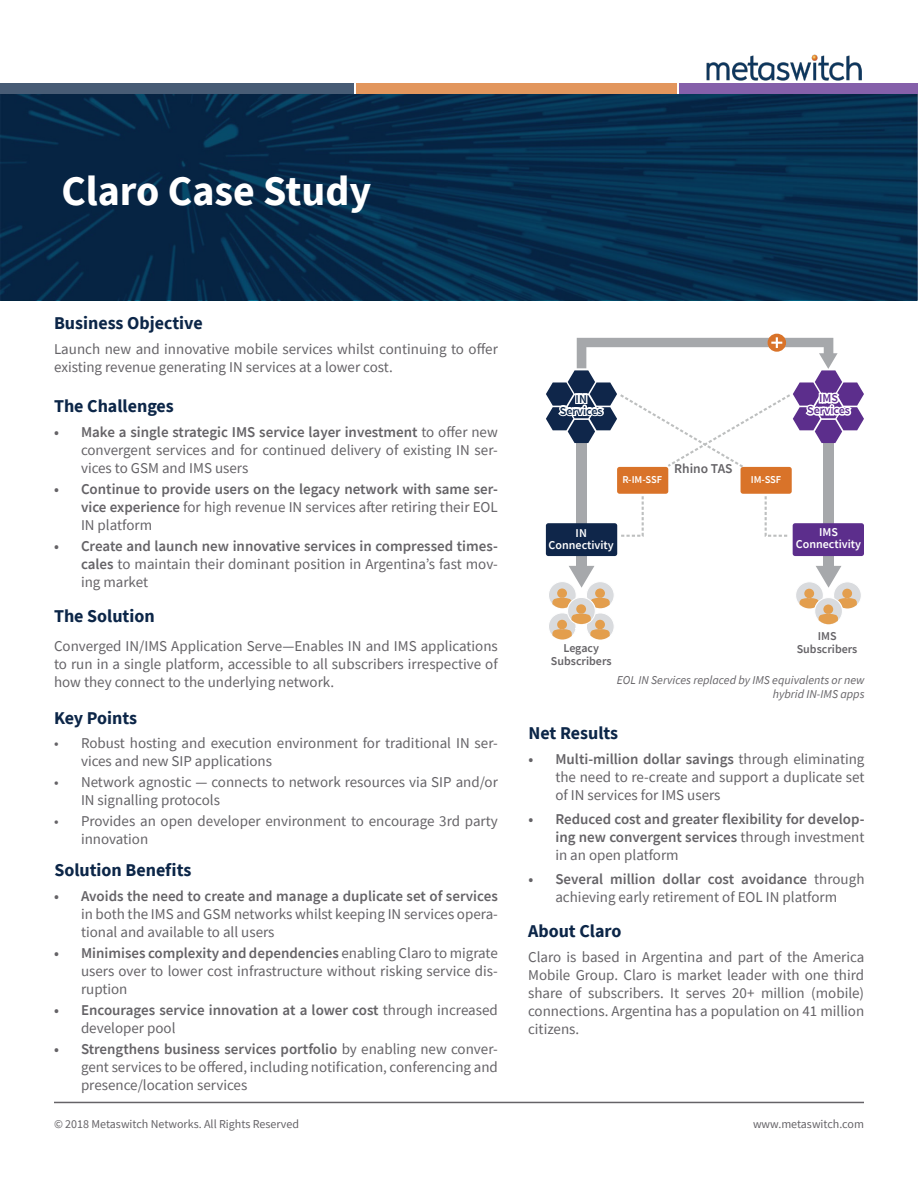
<style>
.page{position:relative;width:918px;height:1188px;background:#fff}
.page>*{position:absolute;margin:0;border:0;box-sizing:border-box;transform-origin:0 0}
.t1{font:700 42px "Source Sans Pro";color:#fff}
.t2{font:700 18px "Source Sans Pro";color:#0c2648}
.t3{font:15px/18px "Source Sans Pro";color:#656367;text-align:justify}
.t4{font:600 15px/18px "Source Sans Pro";color:#656367;text-align:justify}
.t5{font:600 13.5px "Source Sans Pro";color:#656367}
.t6{font:12px "Source Sans Pro";color:#656367}
.t7{font:italic 12px/14.4px "Source Sans Pro";color:#656367;text-align:right}
.t8{font:600 12px "Source Sans Pro";color:#656367}
.t9{font:600 12px "Source Sans Pro";color:#fff}
.t10{font:600 12px "Source Sans Pro";color:#5d2c8e}
.t11{font:600 12px "Source Sans Pro";color:#0c2648}
.t12{font:600 10.5px "Source Sans Pro";color:#fff}
.s1{font-weight:600}
.s2{font-weight:400}
</style>
<div class="page">
<hr style="left:54px;top:1102px;width:810px;height:1px;background:#656367">
<div style="left:0;top:83px;width:354px;height:11px;background:#485c75"></div>
<div style="left:356px;top:83px;width:320px;height:11px;background:#e2965d"></div>
<div style="left:679px;top:83px;width:239px;height:11px;background:#8560aa"></div>
<svg style="left:0;top:94px;width:918px;height:206px;background:#062c4c"></svg>
<img style="left:707px;top:55px;width:155px;height:25px">
<div style="left:823px;top:436px;width:11px;height:134px;background:#a6a8ab"></div>
<div style="left:576px;top:436px;width:11px;height:134px;background:#a6a8ab"></div>
<div style="left:617px;top:467px;width:51px;height:27px;background:#d97329;border-radius:3px"></div>
<div style="left:546px;top:523px;width:71px;height:33px;background:#0f264a;border-radius:3px"></div>
<div style="left:741px;top:467px;width:51px;height:27px;background:#d97329;border-radius:3px"></div>
<div style="left:793px;top:523px;width:71px;height:33px;background:#5c2e8c;border-radius:3px"></div>
<svg style="left:549px;top:566px;width:65px;height:74px"></svg>
<svg style="left:796px;top:566px;width:65px;height:59px"></svg>
<svg style="left:621px;top:496px;width:23px;height:41px"></svg>
<svg style="left:765px;top:496px;width:22px;height:41px"></svg>
<svg style="left:546px;top:334px;width:318px;height:142px"></svg>
<p class="t1" style="left:61px;top:162px;width:311px">Claro Case Study</p>
<p class="t2" style="left:54px;top:311px;width:150px">Business Objective</p>
<p class="t3" style="left:54px;top:340px;width:445px">Launch new and innovative mobile services whilst continuing to offer existing revenue generating IN services at a lower cost.</p>
<p class="t2" style="left:54px;top:394px;width:121px">The Challenges</p>
<p class="t3" style="left:81px;top:423px;width:418px;text-indent:-27px"><span class="s1">• Make a single strategic IMS service layer investment</span> to offer new convergent services and for continued delivery of existing IN ser&shy;vices to GSM and IMS users</p>
<p class="t4" style="left:81px;top:480px;width:418px;text-indent:-27px">• Continue to provide users on the legacy network with same ser&shy;vice experience <span class="s2">for high revenue IN services after retiring their EOL IN platform</span></p>
<p class="t3" style="left:81px;top:537px;width:418px;text-indent:-27px"><span class="s1">• Create and launch new innovative services in compressed times&shy;cales</span> to maintain their dominant position in Argentina’s fast mov&shy;ing market</p>
<p class="t2" style="left:54px;top:604px;width:102px">The Solution</p>
<p class="t3" style="left:54px;top:637px;width:445px">Converged IN/IMS Application Serve—Enables IN and IMS applications to run in a single platform, accessible to all subscribers irrespective of how they connect to the underlying network.</p>
<p class="t2" style="left:54px;top:706px;width:85px">Key Points</p>
<p class="t3" style="left:81px;top:733px;width:418px;text-indent:-27px">• Robust hosting and execution environment for traditional IN ser&shy;vices and new SIP applications</p>
<p class="t3" style="left:81px;top:772px;width:418px;text-indent:-27px">• Network agnostic — connects to network resources via SIP and/or<br>IN signalling protocols</p>
<p class="t3" style="left:81px;top:811px;width:418px;text-indent:-27px">• Provides an open developer environment to encourage 3rd party innovation</p>
<p class="t2" style="left:54px;top:858px;width:138px">Solution Benefits</p>
<p class="t3" style="left:81px;top:887px;width:418px;text-indent:-27px"><span class="s1">• Avoids the need to create and manage a duplicate set of services </span>in both the IMS and GSM networks whilst keeping IN services opera&shy;tional and available to all users</p>
<p class="t3" style="left:81px;top:944px;width:418px;text-indent:-27px"><span class="s1">• Minimises complexity and dependencies</span> enabling Claro to migrate users over to lower cost infrastructure without risking service dis&shy;ruption</p>
<p class="t4" style="left:81px;top:1001px;width:418px;text-indent:-27px">• Encourages service innovation at a lower cost <span class="s2">through increased developer pool</span></p>
<p class="t3" style="left:81px;top:1040px;width:418px;text-indent:-27px"><span class="s1">• Strengthens business services portfolio</span> by enabling new conver&shy;gent services to be offered, including notification, conferencing and presence/location services</p>
<p class="t11" style="left:576px;top:391px;width:13px">IN</p>
<p class="t11" style="left:560px;top:403px;width:44px">Services</p>
<p class="t10" style="left:819px;top:390px;width:20px">IMS</p>
<p class="t10" style="left:807px;top:402px;width:44px">Services</p>
<p class="t5" style="left:674px;top:460px;width:60px">Rhino TAS</p>
<p class="t12" style="left:622px;top:473px;width:41px">R-IM-SSF</p>
<p class="t12" style="left:751px;top:473px;width:32px">IM-SSF</p>
<p class="t9" style="left:576px;top:525px;width:13px">IN</p>
<p class="t9" style="left:549px;top:537px;width:67px">Connectivity</p>
<p class="t9" style="left:819px;top:525px;width:20px">IMS</p>
<p class="t9" style="left:796px;top:537px;width:67px">Connectivity</p>
<p class="t8" style="left:563px;top:640px;width:37px">Legacy</p>
<p class="t8" style="left:551px;top:654px;width:62px">Subscribers</p>
<p class="t8" style="left:818px;top:628px;width:20px">IMS</p>
<p class="t8" style="left:797px;top:641px;width:62px">Subscribers</p>
<p class="t7" style="left:617px;top:673px;width:249px">EOL IN Services replaced by IMS equivalents or new hybrid IN-IMS apps</p>
<p class="t2" style="left:528px;top:721px;width:91px">Net Results</p>
<p class="t3" style="left:555px;top:750px;width:311px;text-indent:-27px"><span class="s1">• Multi-million dollar savings</span> through eliminating the need to re-create and support a duplicate set of IN services for IMS users</p>
<p class="t4" style="left:555px;top:809px;width:311px;text-indent:-27px">• Reduced cost and greater flexibility for develop&shy;ing new convergent services <span class="s2">through investment in an open platform</span></p>
<p class="t3" style="left:528px;top:870px;width:338px;text-align:center"><span class="s1">• Several million dollar cost avoidance</span> through achieving early retirement of EOL IN platform</p>
<p class="t2" style="left:528px;top:919px;width:95px">About Claro</p>
<p class="t3" style="left:528px;top:948px;width:338px">Claro is based in Argentina and part of the America Mobile Group. Claro is market leader with one third share of subscribers. It serves 20+ million (mobile) connections. Argentina has a population on 41 million citizens.</p>
<p class="t6" style="left:54px;top:1117px;width:247px">© 2018 Metaswitch Networks. All Rights Reserved</p>
<p class="t6" style="left:753px;top:1117px;width:112px">www.metaswitch.com</p>
</div>
